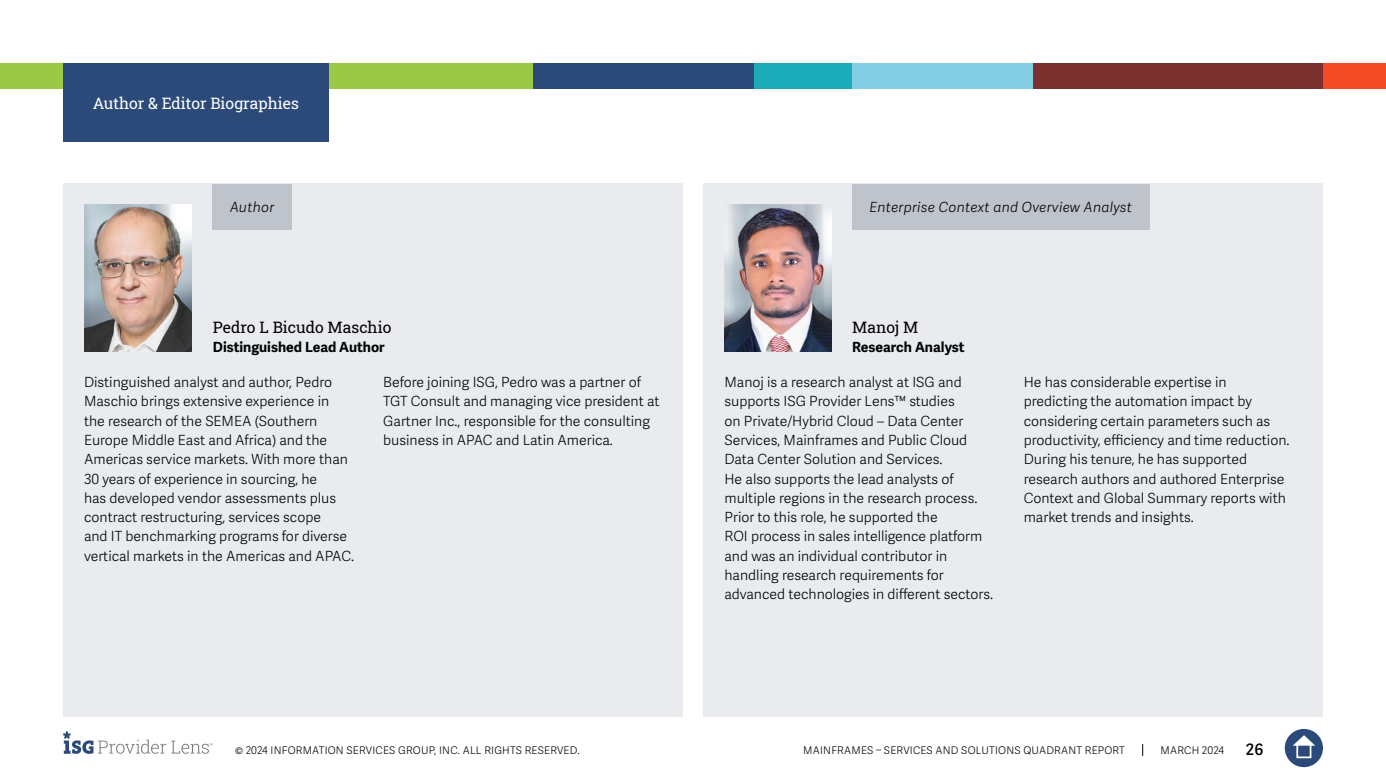
<style>
.page{position:relative;width:1386px;height:780px;background:#fff}
.page>*{position:absolute;margin:0;border:0;box-sizing:border-box;transform-origin:0 0}
.t1{font:15.75px "Roboto Slab ISG P Regular";color:#000}
.t2{font:15.75px "Roboto Slab ISG P Regular";color:#fff}
.t3{font:600 15.75px "Adelle Sans";color:#000}
.t4{font:300 14px/19.2px "Adelle Sans";color:#000101}
.t5{font:italic 300 14px "Adelle Sans";letter-spacing:.02em;color:#000}
.t6{font:700 14px "Adelle Sans";color:#000101}
.t7{font:300 10.5px "Adelle Sans";letter-spacing:.02em;color:#000}
</style>
<div class="page">
<div style="left:1285px;top:729px;width:38px;height:38px;background:#2b4a79;border-radius:50%"></div>
<svg style="left:1293px;top:735px;width:22px;height:10px"></svg>
<div style="left:1296px;top:743px;width:15px;height:15px;border:2px solid #fff"></div>
<svg style="left:63px;top:731px;width:150px;height:23px"></svg>
<svg style="left:1142px;top:744px;width:1px;height:12px"></svg>
<div style="left:0;top:63px;width:533px;height:25px;background:#9bc947"></div>
<div style="left:533px;top:63px;width:223px;height:25px;background:#2b4a79"></div>
<div style="left:850px;top:63px;width:184px;height:25px;background:#84cee3"></div>
<div style="left:1323px;top:63px;width:63px;height:25px;background:#f54a26"></div>
<div style="left:1033px;top:63px;width:290px;height:25px;background:#7a302e"></div>
<div style="left:754px;top:63px;width:98px;height:25px;background:#1cabb9"></div>
<div style="left:63px;top:63px;width:266px;height:79px;background:#2b4a79"></div>
<div style="left:63px;top:184px;width:619px;height:533px;background:#e9ebee"></div>
<div style="left:704px;top:184px;width:619px;height:533px;background:#e9ebee"></div>
<div style="left:852px;top:184px;width:297px;height:45px;background:#bfc4cc"></div>
<div style="left:213px;top:184px;width:79px;height:45px;background:#bfc4cc"></div>
<img style="left:724px;top:205px;width:107px;height:147px">
<img style="left:85px;top:205px;width:107px;height:147px">
<p class="t2" style="left:93px;top:92px;width:208px">Author &amp; Editor Biographies</p>
<p class="t5" style="left:230px;top:199px;width:46px">Author</p>
<p class="t5" style="left:869px;top:199px;width:264px">Enterprise Context and Overview Analyst</p>
<p class="t1" style="left:213px;top:316px;width:180px">Pedro L Bicudo Maschio</p>
<p class="t6" style="left:213px;top:339px;width:173px">Distinguished Lead Author</p>
<p class="t4" style="left:84px;top:373px;width:272px">Distinguished analyst and author, Pedro Maschio brings extensive experience in<br>the research of the SEMEA (Southern Europe Middle East and Africa) and the Americas service markets. With more than 30 years of experience in sourcing, he<br>has developed vendor assessments plus contract restructuring, services scope<br>and IT benchmarking programs for diverse vertical markets in the Americas and APAC.</p>
<p class="t4" style="left:383px;top:373px;width:278px">Before joining ISG, Pedro was a partner of TGT Consult and managing vice president at Gartner Inc., responsible for the consulting business in APAC and Latin America.</p>
<p class="t1" style="left:852px;top:316px;width:68px">Manoj M</p>
<p class="t6" style="left:852px;top:339px;width:114px">Research Analyst</p>
<p class="t4" style="left:724px;top:373px;width:270px">Manoj is a research analyst at ISG and supports ISG Provider Lens™ studies<br>on Private/Hybrid Cloud – Data Center Services, Mainframes and Public Cloud Data Center Solution and Services.<br>He also supports the lead analysts of multiple regions in the research process.<br>Prior to this role, he supported the<br>ROI process in sales intelligence platform and was an individual contributor in handling research requirements for advanced technologies in different sectors.</p>
<p class="t4" style="left:1024px;top:373px;width:267px">He has considerable expertise in predicting the automation impact by considering certain parameters such as productivity, efficiency and time reduction.<br>During his tenure, he has supported research authors and authored Enterprise Context and Global Summary reports with market trends and insights.</p>
<p class="t7" style="left:235px;top:744px;width:346px">© 2024 INFORMATION SERVICES GROUP, INC. ALL RIGHTS RESERVED.</p>
<p class="t7" style="left:803px;top:744px;width:323px">MAINFRAMES – SERVICES AND SOLUTIONS QUADRANT REPORT</p>
<p class="t7" style="left:1161px;top:744px;width:65px">MARCH 2024</p>
<p class="t3" style="left:1246px;top:740px;width:19px">26</p>
</div>
